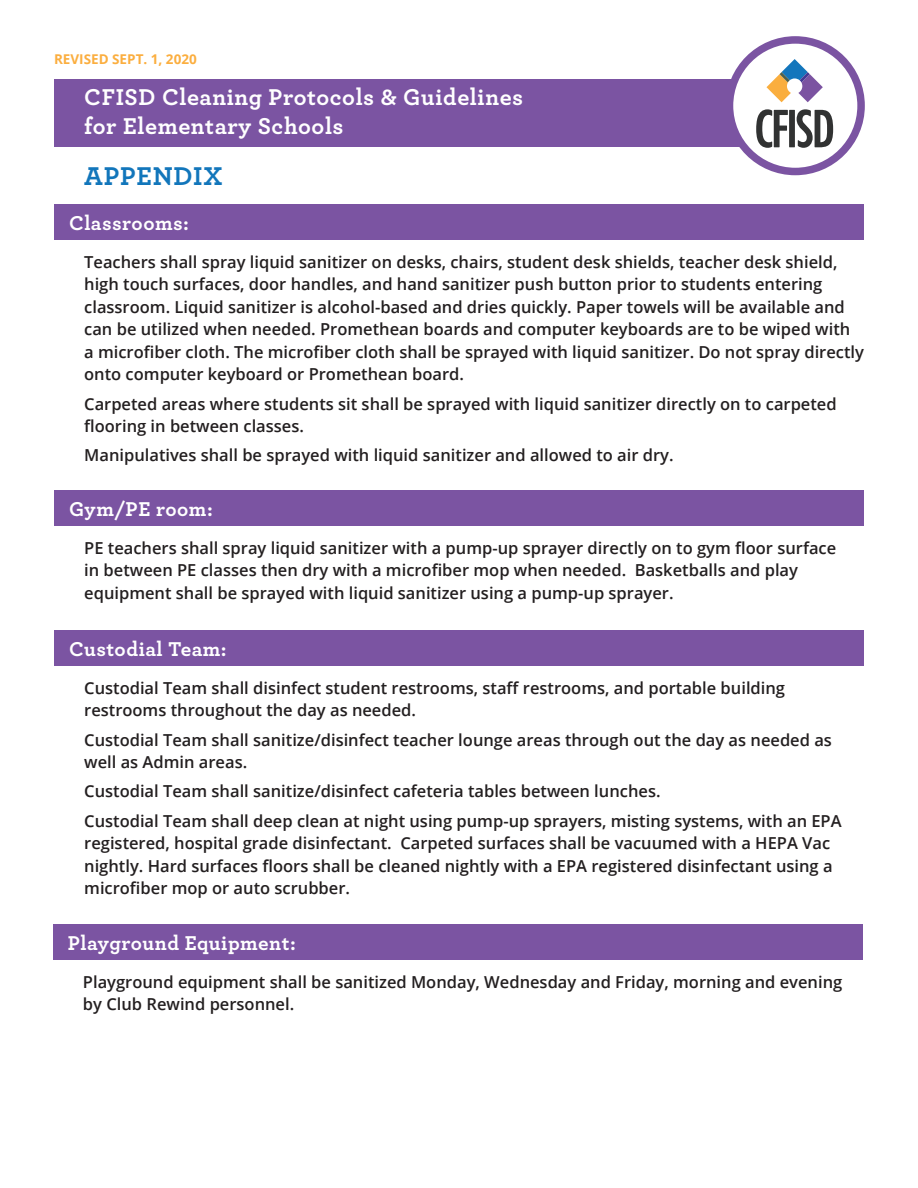
<style>
.page{position:relative;width:918px;height:1188px;background:#fff}
.page>*{position:absolute;margin:0;border:0;box-sizing:border-box;transform-origin:0 0}
.t1{font:700 27px "Archer";letter-spacing:.025em;color:#1276bb}
.t2{font:700 24px "Archer";letter-spacing:.025em;color:#fff}
.t3{font:700 21px "Archer";letter-spacing:.025em;color:#fff}
.t4{font:600 16.5px/22.5px "Open Sans";color:#231f20}
.t5{font:700 13.5px "Open Sans";color:#fbae3f}
</style>
<div class="page">
<div style="left:54px;top:79px;width:791px;height:68px;background:#7b54a2"></div>
<div style="left:730px;top:40px;width:131px;height:132px;background:#fff;border-radius:50%"></div>
<div style="left:726px;top:36px;width:139px;height:139px;border:8px solid #7b54a2;border-radius:50%"></div>
<svg style="left:756px;top:109px;width:77px;height:39px"></svg>
<svg style="left:766px;top:59px;width:57px;height:43px"></svg>
<div style="left:54px;top:204px;width:810px;height:36px;background:#7b54a2"></div>
<div style="left:54px;top:490px;width:810px;height:36px;background:#7b54a2"></div>
<div style="left:54px;top:630px;width:810px;height:36px;background:#7b54a2"></div>
<div style="left:53px;top:924px;width:810px;height:36px;background:#7b54a2"></div>
<p class="t5" style="left:54px;top:50px;width:144px">REVISED SEPT. 1, 2020</p>
<p class="t2" style="left:84px;top:78px;width:441px">CFISD Cleaning Protocols &amp; Guidelines</p>
<p class="t2" style="left:84px;top:107px;width:261px">for Elementary Schools</p>
<p class="t1" style="left:84px;top:154px;width:140px">APPENDIX</p>
<p class="t3" style="left:69px;top:206px;width:121px">Classrooms:</p>
<p class="t4" style="left:84px;top:250px;width:781px">Teachers shall spray liquid sanitizer on desks, chairs, student desk shields, teacher desk shield, high touch surfaces, door handles, and hand sanitizer push button prior to students entering classroom. Liquid sanitizer is alcohol-based and dries quickly. Paper towels will be available and can be utilized when needed. Promethean boards and computer keyboards are to be wiped with a microfiber cloth. The microfiber cloth shall be sprayed with liquid sanitizer. Do not spray directly onto computer keyboard or Promethean board.</p>
<p class="t4" style="left:84px;top:392px;width:754px">Carpeted areas where students sit shall be sprayed with liquid sanitizer directly on to carpeted flooring in between classes.</p>
<p class="t4" style="left:84px;top:444px;width:591px">Manipulatives shall be sprayed with liquid sanitizer and allowed to air dry.</p>
<p class="t3" style="left:69px;top:492px;width:145px">Gym/PE room:</p>
<p class="t4" style="left:84px;top:536px;width:754px">PE teachers shall spray liquid sanitizer with a pump-up sprayer directly on to gym floor surface in between PE classes then dry with a microfiber mop when needed. Basketballs and play equipment shall be sprayed with liquid sanitizer using a pump-up sprayer.</p>
<p class="t3" style="left:69px;top:632px;width:159px">Custodial Team:</p>
<p class="t4" style="left:84px;top:676px;width:702px">Custodial Team shall disinfect student restrooms, staff restrooms, and portable building restrooms throughout the day as needed.</p>
<p class="t4" style="left:84px;top:728px;width:749px">Custodial Team shall sanitize/disinfect teacher lounge areas through out the day as needed as well as Admin areas.</p>
<p class="t4" style="left:84px;top:780px;width:578px">Custodial Team shall sanitize/disinfect cafeteria tables between lunches.</p>
<p class="t4" style="left:84px;top:809px;width:759px">Custodial Team shall deep clean at night using pump-up sprayers, misting systems, with an EPA registered, hospital grade disinfectant. Carpeted surfaces shall be vacuumed with a HEPA Vac nightly. Hard surfaces floors shall be cleaned nightly with a EPA registered disinfectant using a microfiber mop or auto scrubber.</p>
<p class="t3" style="left:68px;top:926px;width:229px">Playground Equipment:</p>
<p class="t4" style="left:83px;top:970px;width:761px">Playground equipment shall be sanitized Monday, Wednesday and Friday, morning and evening by Club Rewind personnel.</p>
</div>
